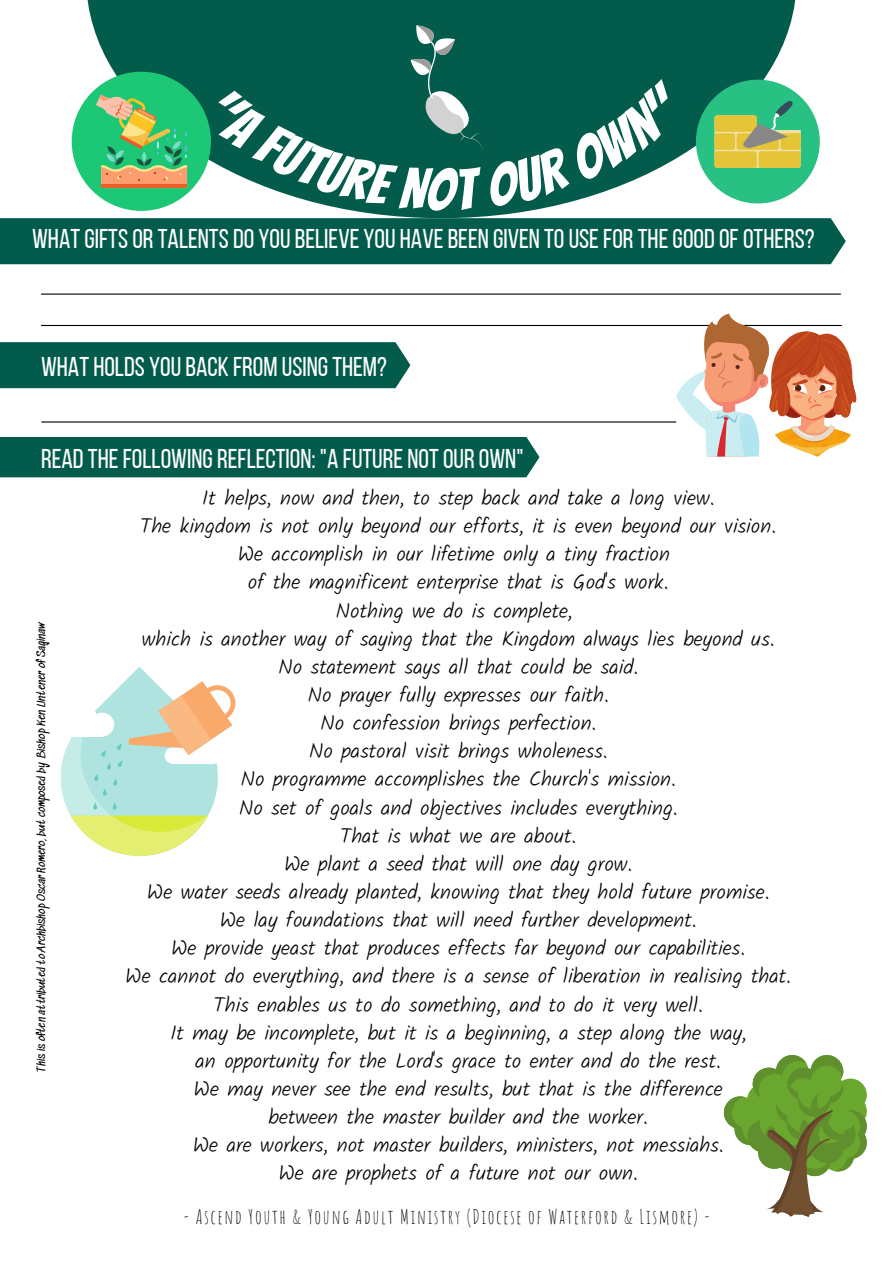
<style>
.page{position:relative;width:894px;height:1264px;background:#fff}
.page>*{position:absolute;margin:0;border:0;box-sizing:border-box;transform-origin:0 0}
.t1{font:57px "Bangers";color:#fff}
.t2{font:27.15px "Bebas Neue";color:#fff}
.t3{font:300 21px/28.2px "Kalam";color:#000;text-align:center}
.t4{font:19.5px "Amatic SC";letter-spacing:.085em;color:#000}
.t5{font:10.5px "Sedgwick Ave";color:#000}
</style>
<div class="page">
<svg style="left:86px;top:0;width:710px;height:218px;fill:#035b4c"></svg>
<div style="left:72px;top:72px;width:139px;height:139px;background:#1cc875;border-radius:50%"></div>
<div style="left:0;top:437px;width:539px;height:40px;background:#035b4c"></div>
<svg style="left:96px;top:95px;width:91px;height:93px"></svg>
<div style="left:0;top:218px;width:845px;height:46px;background:#035b4c"></div>
<hr style="left:41px;top:293px;width:799px;height:2px;background:#000">
<hr style="left:41px;top:325px;width:800px;height:1px;background:#000">
<div style="left:0;top:342px;width:410px;height:46px;background:#035b4c"></div>
<hr style="left:42px;top:421px;width:633px;height:1px;background:#000">
<div style="left:695px;top:80px;width:124px;height:123px;background:#29c183;border-radius:50%"></div>
<svg style="left:714px;top:100px;width:86px;height:68px"></svg>
<svg style="left:676px;top:313px;width:180px;height:144px"></svg>
<svg style="left:61px;top:666px;width:175px;height:190px"></svg>
<svg style="left:723px;top:1055px;width:143px;height:161px"></svg>
<svg style="left:218px;top:25px;width:456px;height:186px;background:#18695b"></svg>
<p class="t1" style="left:426px;top:160px;width:30px">o</p>
<p class="t2" style="left:32px;top:228px;width:783px">WHAT GIFTS OR TALENTS DO YOU BELIEVE YOU HAVE BEEN GIVEN TOUSE FOR THE GOOD OF OTHERS?</p>
<p class="t2" style="left:41px;top:356px;width:347px">WHAT HOLDS YOU BACK FROM USING THEM?</p>
<p class="t2" style="left:41px;top:448px;width:484px">READ THE FOLLOWING REFLECTION: "A FUTURE NOT OUR OWN"</p>
<p class="t5" style="left:36px;top:1071px;width:451px;rotate:-90deg">This is often attributed to Archbishop Oscar Romero, but composed by Bishop Ken Untener of Saginaw</p>
<p class="t3" style="left:125px;top:483px;width:667px">It helps, now and then, to step back and take a long view.<br>The kingdom is not only beyond our efforts, it is even beyond our vision.<br>We accomplish in our lifetime only a tiny fraction<br>of the magnificent enterprise that is God's work.<br>Nothing we do is complete,<br>which is another way of saying that the Kingdom always lies beyond us.<br>No statement says all that could be said.<br>No prayer fully expresses our faith.<br>No confession brings perfection.<br>No pastoral visit brings wholeness.<br>No programme accomplishes the Church's mission.<br>No set of goals and objectives includes everything.<br>That is what we are about.<br>We plant a seed that will one day grow.<br>We water seeds already planted, knowing that they hold future promise.<br>We lay foundations that will need further development.<br>We provide yeast that produces effects far beyond our capabilities.<br>We cannot do everything, and there is a sense of liberation in realising that.<br>This enables us to do something, and to do it very well.<br>It may be incomplete, but it is a beginning, a step along the way,<br>an opportunity for the Lord's grace to enter and do the rest.<br>We may never see the end results, but that is the difference<br>between the master builder and the worker.<br>We are workers, not master builders, ministers, not messiahs.<br>We are prophets of a future not our own.</p>
<p class="t4" style="left:184px;top:1204px;width:527px">- Ascend Youth &amp; Young Adult Ministry (Diocese of Waterford &amp; Lismore) -</p>
</div>
